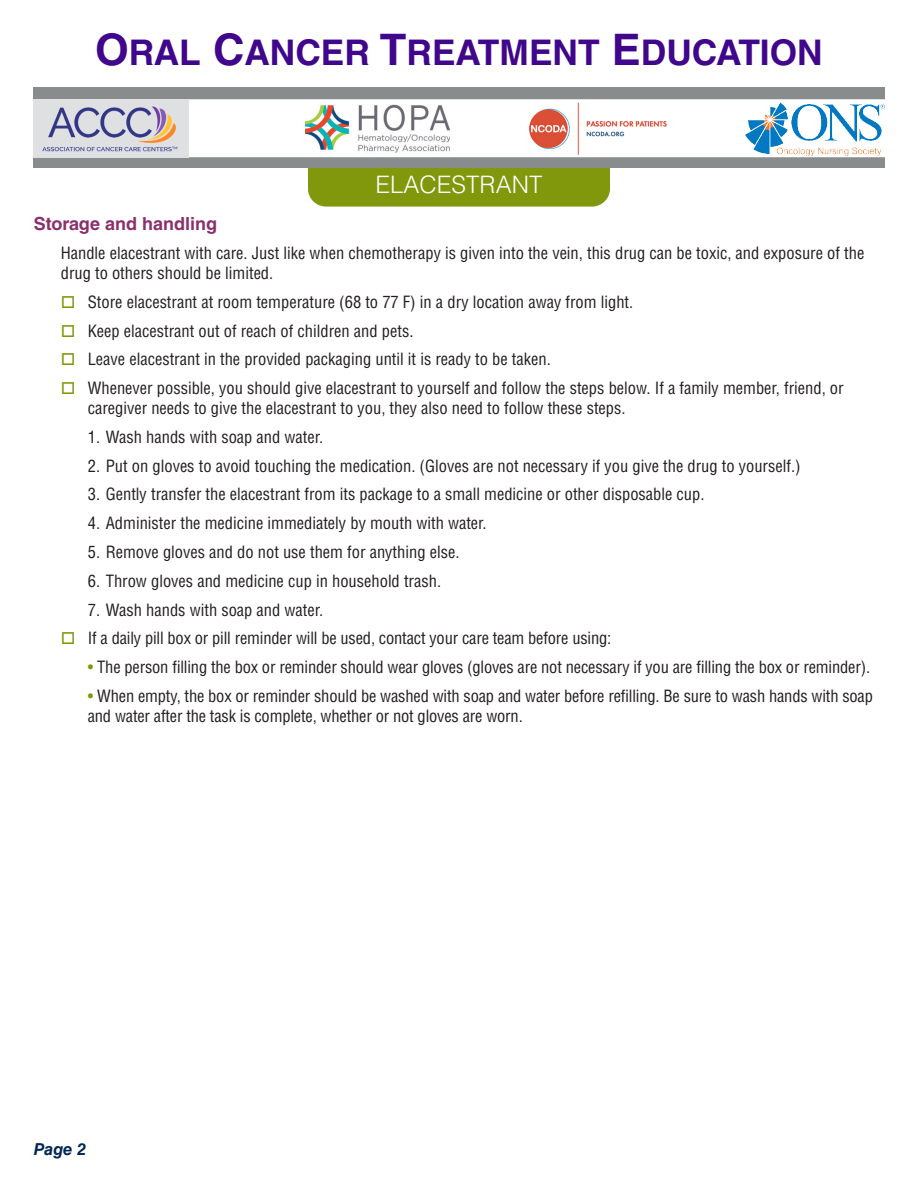
<style>
.page{position:relative;width:918px;height:1188px;background:#fff}
.page>*{position:absolute;margin:0;border:0;box-sizing:border-box;transform-origin:0 0}
.t1{font:700 35.4px "Helvetica LT Std";color:#40068b}
.t2{font:300 24px "Helvetica LT Std";color:#fff}
.subhead{font:700 18px "Helvetica LT Std";color:#8b306d}
.text{font:condensed 16.5px/19.8px "Helvetica LT Std";color:#231f20}
.t3{font:italic 700 16.5px "Helvetica LT Std";color:#002855}
.s1{font-size:43.5px}
.s2{color:#81980d}
</style>
<div class="page">
<div style="left:308px;top:140px;width:302px;height:67px;background:#81980d;border-radius:18px"></div>
<div style="left:34px;top:88px;width:850px;height:79px;background:#898c8d"></div>
<div style="left:34px;top:99px;width:852px;height:58px;background:#fff;border:2px solid #fff"></div>
<img style="left:305px;top:104px;width:145px;height:51px">
<img style="left:745px;top:101px;width:140px;height:54px">
<img style="left:525px;top:100px;width:145px;height:56px">
<img style="left:34px;top:99px;width:154px;height:58px">
<h1 class="t1" style="left:95px;top:31px;width:729px"><span class="s1">O</span>RAL <span class="s1">C</span>ANCER <span class="s1">T</span>REATMENT <span class="s1">E</span>DUCATION</h1>
<h2 class="t2" style="left:376px;top:169px;width:168px">ELACESTRANT</h2>
<p class="subhead" style="left:34px;top:213px;width:185px">Storage and handling</p>
<p class="text" style="left:61px;top:243px;width:805px">Handle elacestrant with care. Just like when chemotherapy is given into the vein, this drug can be toxic, and exposure of the drug to others should be limited.</p>
<p class="text" style="left:61px;top:292px;width:574px"><span class="s2">□</span> Store elacestrant at room temperature (68 to 77 F) in a dry location away from light.</p>
<p class="text" style="left:61px;top:321px;width:354px"><span class="s2">□</span> Keep elacestrant out of reach of children and pets.</p>
<p class="text" style="left:61px;top:349px;width:492px"><span class="s2">□</span> Leave elacestrant in the provided packaging until it is ready to be taken.</p>
<p class="text" style="left:88px;top:378px;width:757px;text-indent:-27px"><span class="s2">□</span> Whenever possible, you should give elacestrant to yourself and follow the steps below. If a family member, friend, or caregiver needs to give the elacestrant to you, they also need to follow these steps.</p>
<p class="text" style="left:88px;top:427px;width:237px">1. Wash hands with soap and water.</p>
<p class="text" style="left:88px;top:456px;width:714px">2. Put on gloves to avoid touching the medication. (Gloves are not necessary if you give the drug to yourself.)</p>
<p class="text" style="left:88px;top:484px;width:618px">3. Gently transfer the elacestrant from its package to a small medicine or other disposable cup.</p>
<p class="text" style="left:88px;top:513px;width:400px">4. Administer the medicine immediately by mouth with water.</p>
<p class="text" style="left:88px;top:542px;width:373px">5. Remove gloves and do not use them for anything else.</p>
<p class="text" style="left:88px;top:571px;width:355px">6. Throw gloves and medicine cup in household trash.</p>
<p class="text" style="left:88px;top:600px;width:237px">7. Wash hands with soap and water.</p>
<p class="text" style="left:61px;top:628px;width:552px"><span class="s2">□</span> If a daily pill box or pill reminder will be used, contact your care team before using:</p>
<p class="text" style="left:88px;top:657px;width:784px"><span class="s2">•</span> The person filling the box or reminder should wear gloves (gloves are not necessary if you are filling the box or reminder).</p>
<p class="text" style="left:88px;top:686px;width:787px"><span class="s2">•</span> When empty, the box or reminder should be washed with soap and water before refilling. Be sure to wash hands with soap and water after the task is complete, whether or not gloves are worn.</p>
<p class="t3" style="left:34px;top:1139px;width:54px">Page 2</p>
</div>
